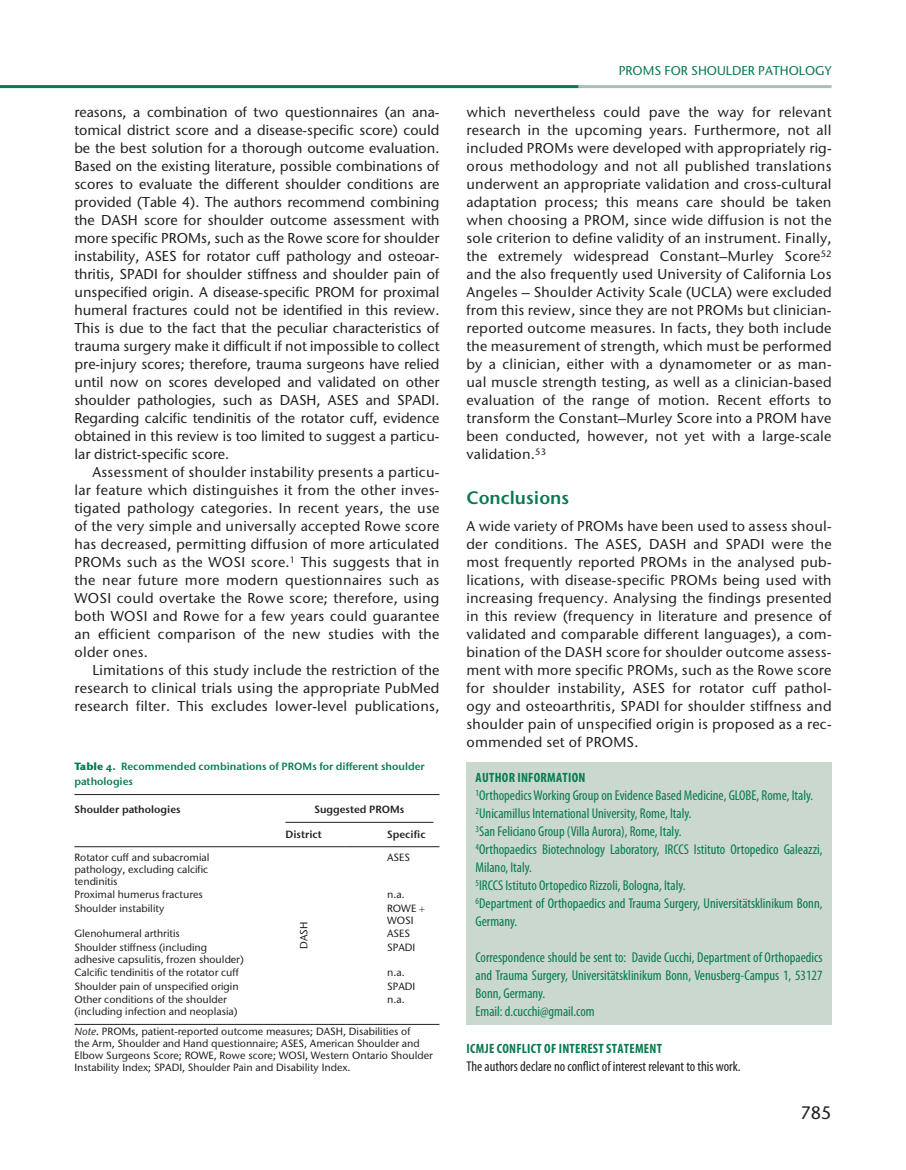
<style>
.page{position:relative;width:906px;height:1170px;background:#fff}
.page>*{position:absolute;margin:0;border:0;box-sizing:border-box;transform-origin:0 0}
.t1{font:600 18px "Stone Sans ITC Pro";color:#077a4e}
.t2{font:500 18px "Stone Sans ITC Pro";color:#231f20}
.t3{font:500 14.25px/18px "Stone Sans ITC Pro";letter-spacing:.015em;color:#231f20;text-align:justify}
.t4{font:condensed 14.25px/18px "Myriad Pro";color:#077a4e}
.t5{font:condensed 14.25px "Myriad Pro";color:#231f20}
.t6{font:700 condensed 13.5px "Myriad Pro";letter-spacing:.02em;color:#077a4e}
.t7{font:500 12.75px "Stone Sans ITC Pro";color:#077a4e}
.t8{font:500 10.5px/12px "Stone Sans ITC Pro";color:#231f20}
.t9{font:600 10.5px/15px "Stone Sans ITC Pro";color:#077a4e}
.t10{font:600 10.5px "Stone Sans ITC Pro";color:#231f20}
.s1{font-weight:700}
.s2{font-style:italic}
</style>
<div class="page">
<hr style="left:578px;top:85px;width:253px;height:3px;background:#a9c1b0">
<hr style="left:0;top:85px;width:578px;height:3px;background:#077a4e">
<div style="left:466px;top:762px;width:365px;height:262px;background:#cad8cd"></div>
<hr style="left:74px;top:794px;width:365px;height:1px;background:#231f20">
<hr style="left:74px;top:846px;width:170px;height:1px;background:#231f20">
<hr style="left:244px;top:846px;width:102px;height:1px;background:#231f20">
<hr style="left:346px;top:846px;width:93px;height:1px;background:#231f20">
<hr style="left:74px;top:1023px;width:170px;height:1px;background:#231f20">
<hr style="left:244px;top:1023px;width:102px;height:1px;background:#231f20">
<hr style="left:346px;top:1023px;width:93px;height:1px;background:#231f20">
<hr style="left:285px;top:821px;width:148px;height:1px;background:#231f20">
<p class="t3" style="left:74px;top:103px;width:367px">reasons, a combination of two questionnaires (an ana&shy;tomical district score and a disease-specific score) could be the best solution for a thorough outcome evaluation.<br>Based on the existing literature, possible combinations of scores to evaluate the different shoulder conditions are provided (Table 4). The authors recommend combining the DASH score for shoulder outcome assessment with more specific PROMs, such as the Rowe score for shoulder instability, ASES for rotator cuff pathology and osteoar&shy;thritis, SPADI for shoulder stiffness and shoulder pain of unspecified origin. A disease-specific PROM for proximal humeral fractures could not be identified in this review.<br>This is due to the fact that the peculiar characteristics of trauma surgery make it difficult if not impossible to collect pre-injury scores; therefore, trauma surgeons have relied until now on scores developed and validated on other shoulder pathologies, such as DASH, ASES and SPADI.<br>Regarding calcific tendinitis of the rotator cuff, evidence obtained in this review is too limited to suggest a particu&shy;lar district-specific score.</p>
<p class="t3" style="left:74px;top:463px;width:366px;text-indent:18px">Assessment of shoulder instability presents a particu&shy;lar feature which distinguishes it from the other inves&shy;tigated pathology categories. In recent years, the use of the very simple and universally accepted Rowe score has decreased, permitting diffusion of more articulated PROMs such as the WOSI score.<sup>1</sup> This suggests that in the near future more modern questionnaires such as WOSI could overtake the Rowe score; therefore, using both WOSI and Rowe for a few years could guarantee an efficient comparison of the new studies with the older ones.</p>
<p class="t3" style="left:74px;top:661px;width:366px;text-indent:18px">Limitations of this study include the restriction of the research to clinical trials using the appropriate PubMed research filter. This excludes lower-level publications,</p>
<p class="t9" style="left:74px;top:759px;width:352px"><span class="s1">Table 4.</span> Recommended combinations of PROMs for different shoulder pathologies</p>
<p class="t10" style="left:74px;top:802px;width:108px">Shoulder pathologies</p>
<p class="t10" style="left:314px;top:802px;width:92px">Suggested PROMs</p>
<p class="t10" style="left:285px;top:827px;width:38px">District</p>
<p class="t10" style="left:387px;top:827px;width:40px">Specific</p>
<p class="t8" style="left:74px;top:850px;width:137px">Rotator cuff and subacromial pathology, excluding calcific tendinitis</p>
<p class="t8" style="left:298px;top:949px;width:29px;rotate:-90deg">DASH</p>
<p class="t8" style="left:387px;top:850px;width:24px">ASES</p>
<p class="t8" style="left:74px;top:888px;width:130px">Proximal humerus fractures</p>
<p class="t8" style="left:387px;top:888px;width:19px">n.a.</p>
<p class="t8" style="left:74px;top:901px;width:91px">Shoulder instability</p>
<p class="t8" style="left:387px;top:901px;width:31px">ROWE<br>WOSI</p>
<p class="t8" style="left:74px;top:927px;width:107px">Glenohumeral arthritis</p>
<p class="t8" style="left:387px;top:927px;width:24px">ASES</p>
<p class="t8" style="left:74px;top:940px;width:171px">Shoulder stiffness (including adhesive capsulitis, frozen shoulder)</p>
<p class="t8" style="left:387px;top:940px;width:30px">SPADI</p>
<p class="t8" style="left:74px;top:966px;width:166px">Calcific tendinitis of the rotator cuff</p>
<p class="t8" style="left:387px;top:966px;width:19px">n.a.</p>
<p class="t8" style="left:74px;top:979px;width:166px">Shoulder pain of unspecified origin</p>
<p class="t8" style="left:387px;top:979px;width:30px">SPADI</p>
<p class="t8" style="left:74px;top:993px;width:165px">Other conditions of the shoulder (including infection and neoplasia)</p>
<p class="t8" style="left:387px;top:993px;width:19px">n.a.</p>
<p class="t8" style="left:74px;top:1025px;width:360px"><span class="s2">Note</span>. PROMs, patient-reported outcome measures; DASH, Disabilities of<br>the Arm, Shoulder and Hand questionnaire; ASES, American Shoulder and Elbow Surgeons Score; ROWE, Rowe score; WOSI, Western Ontario Shoulder Instability Index; SPADI, Shoulder Pain and Disability Index.</p>
<p class="t7" style="left:619px;top:63px;width:55px">PROMs for</p>
<p class="t7" style="left:691px;top:63px;width:9px">shoulder</p>
<p class="t7" style="left:758px;top:63px;width:10px">patholog</p>
<p class="t7" style="left:824px;top:63px;width:8px">y</p>
<p class="t3" style="left:466px;top:103px;width:367px">which nevertheless could pave the way for relevant research in the upcoming years. Furthermore, not all included PROMs were developed with appropriately rig&shy;orous methodology and not all published translations underwent an appropriate validation and cross-cultural adaptation process; this means care should be taken when choosing a PROM, since wide diffusion is not the sole criterion to define validity of an instrument. Finally, the extremely widespread Constant–Murley Score<sup>52 </sup>and the also frequently used University of California Los Angeles – Shoulder Activity Scale (UCLA) were excluded from this review, since they are not PROMs but clinician&shy;reported outcome measures. In facts, they both include the measurement of strength, which must be performed by a clinician, either with a dynamometer or as man&shy;ual muscle strength testing, as well as a clinician-based evaluation of the range of motion. Recent efforts to transform the Constant–Murley Score into a PROM have been conducted, however, not yet with a large-scale validation.<sup>53</sup></p>
<p class="t1" style="left:466px;top:486px;width:104px">Conclusions</p>
<p class="t3" style="left:466px;top:517px;width:366px">A wide variety of PROMs have been used to assess shoul&shy;der conditions. The ASES, DASH and SPADI were the most frequently reported PROMs in the analysed pub&shy;lications, with disease-specific PROMs being used with increasing frequency. Analysing the findings presented in this review (frequency in literature and presence of validated and comparable different languages), a com&shy;bination of the DASH score for shoulder outcome assess&shy;ment with more specific PROMs, such as the Rowe score for shoulder instability, ASES for rotator cuff pathol&shy;ogy and osteoarthritis, SPADI for shoulder stiffness and shoulder pain of unspecified origin is proposed as a rec&shy;ommended set of PROMS.</p>
<p class="t6" style="left:475px;top:768px;width:111px">AUTHOR INFORMATION</p>
<p class="t4" style="left:475px;top:785px;width:348px"><sup>1</sup>Orthopedics Working Group on Evidence Based Medicine, GLOBE, Rome, Italy.<br><sup>2</sup>Unicamillus International University, Rome, Italy.<br><sup>3</sup>San Feliciano Group (Villa Aurora), Rome, Italy.<br><sup>4</sup>Orthopaedics Biotechnology Laboratory, IRCCS Istituto Ortopedico Galeazzi, Milano, Italy.<br><sup>5</sup>IRCCS Istituto Ortopedico Rizzoli, Bologna, Italy.<br><sup>6</sup>Department of Orthopaedics and Trauma Surgery, Universitätsklinikum Bonn, Germany.</p>
<p class="t4" style="left:475px;top:947px;width:348px">Correspondence should be sent to: Davide Cucchi, Department of Orthopaedics and Trauma Surgery, Universitätsklinikum Bonn, Venusberg-Campus 1, 53127<br>Bonn, Germany.<br>Email: d.cucchi@gmail.com</p>
<p class="t6" style="left:466px;top:1040px;width:197px">ICMJE CONFLICT OF INTEREST STATEMENT</p>
<p class="t5" style="left:466px;top:1057px;width:276px">The authors declare no conflict of interest relevant to this work.</p>
<p class="t2" style="left:800px;top:1101px;width:32px">785</p>
</div>
